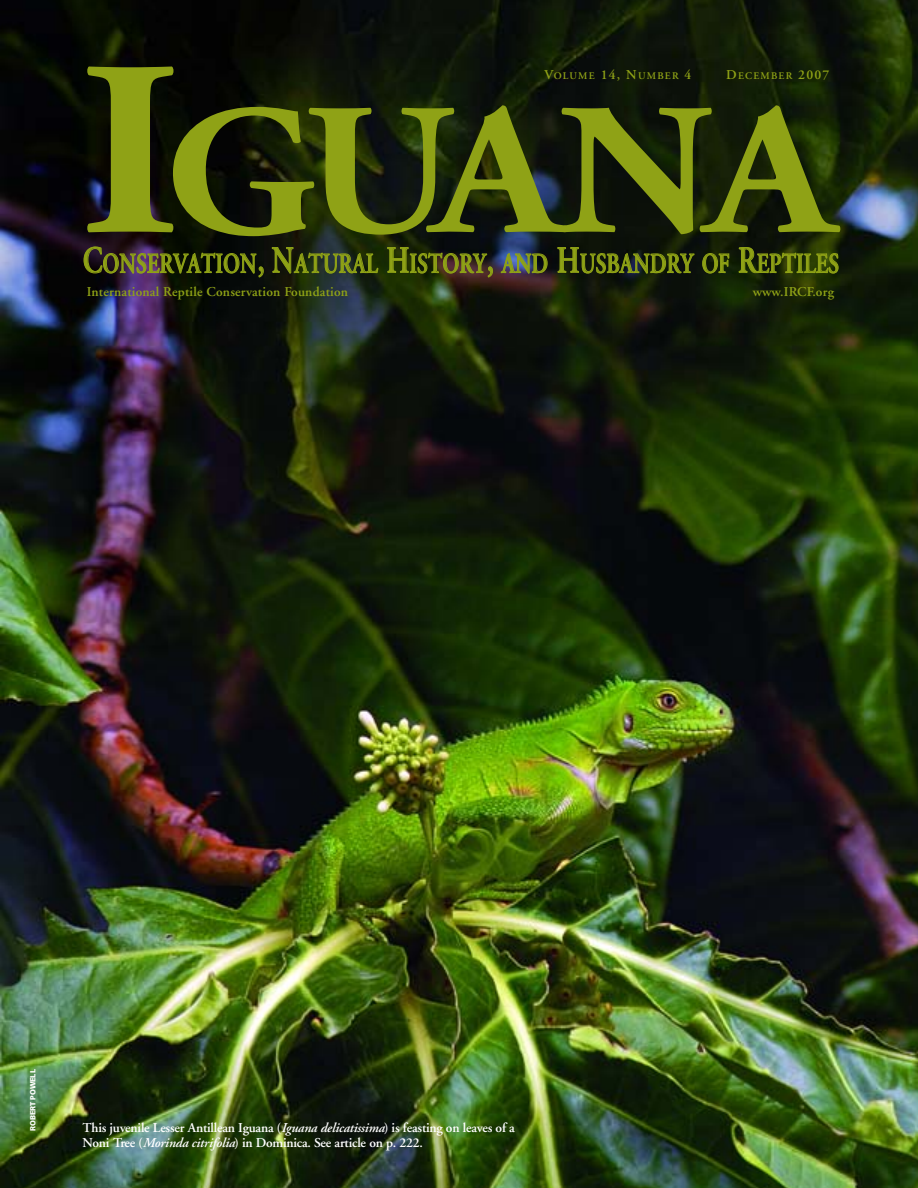
<style>
.page{position:relative;width:918px;height:1188px;background:#fff}
.page>*{position:absolute;margin:0;border:0;box-sizing:border-box;transform-origin:0 0}
.t1{font:700 186.75px "Adobe Garamond";letter-spacing:-.045em;color:#8fa216;scale:1.1 1}
.t2{font:600 28.2px "Adobe Garamond";letter-spacing:.01em;color:#8fa216;scale:.75 1}
.t3{font:600 13.5px/15px "Adobe Garamond";letter-spacing:-.015em;color:#fff}
.t4{font:600 13.5px "Adobe Garamond";letter-spacing:.015em;color:#8fa216}
.t5{font:600 10.2px "Adobe Garamond";letter-spacing:.12em;color:#8fa216}
.t6{font:900 7.5px "Frutiger";letter-spacing:-.01em;color:#fff}
.s1{font-size:249px}
.s2{font-size:13.5px}
.s3{font-size:37.5px}
.s4{font-style:italic}
</style>
<div class="page">
<img style="left:0;top:0;width:918px;height:1188px">
<h1 class="t1" style="left:80px;top:97px;width:687px"><span class="s1">I</span>GUANA</h1>
<p class="t5" style="left:545px;top:71px;width:148px"><span class="s2">V</span>OLUME <span class="s2">14, N</span>UMBER <span class="s2">4</span></p>
<p class="t5" style="left:726px;top:71px;width:105px"><span class="s2">D</span>ECEMBER <span class="s2">2007</span></p>
<h2 class="t2" style="left:83px;top:252px;width:1010px"><span class="s3">C</span>ONSERVATION<span class="s3">, N</span>ATURAL <span class="s3">H</span>ISTORY<span class="s3">,</span> AND <span class="s3">H</span>USBANDRY OF <span class="s3">R</span>EPTILES</h2>
<p class="t4" style="left:87px;top:286px;width:263px">International Reptile Conservation Foundation</p>
<p class="t4" style="left:753px;top:286px;width:83px">www.IRCF.org</p>
<p class="t6" style="left:30px;top:1131px;width:63px;rotate:-90deg">ROBERT POWELL</p>
<p class="t3" style="left:82px;top:1121px;width:434px">This juvenile Lesser Antillean Iguana (<span class="s4">Iguana delicatissima</span>) is feasting on leaves of a<br>Noni Tree (<span class="s4">Morinda citrifolia</span>) in Dominica. See article on p. 222.</p>
</div>
